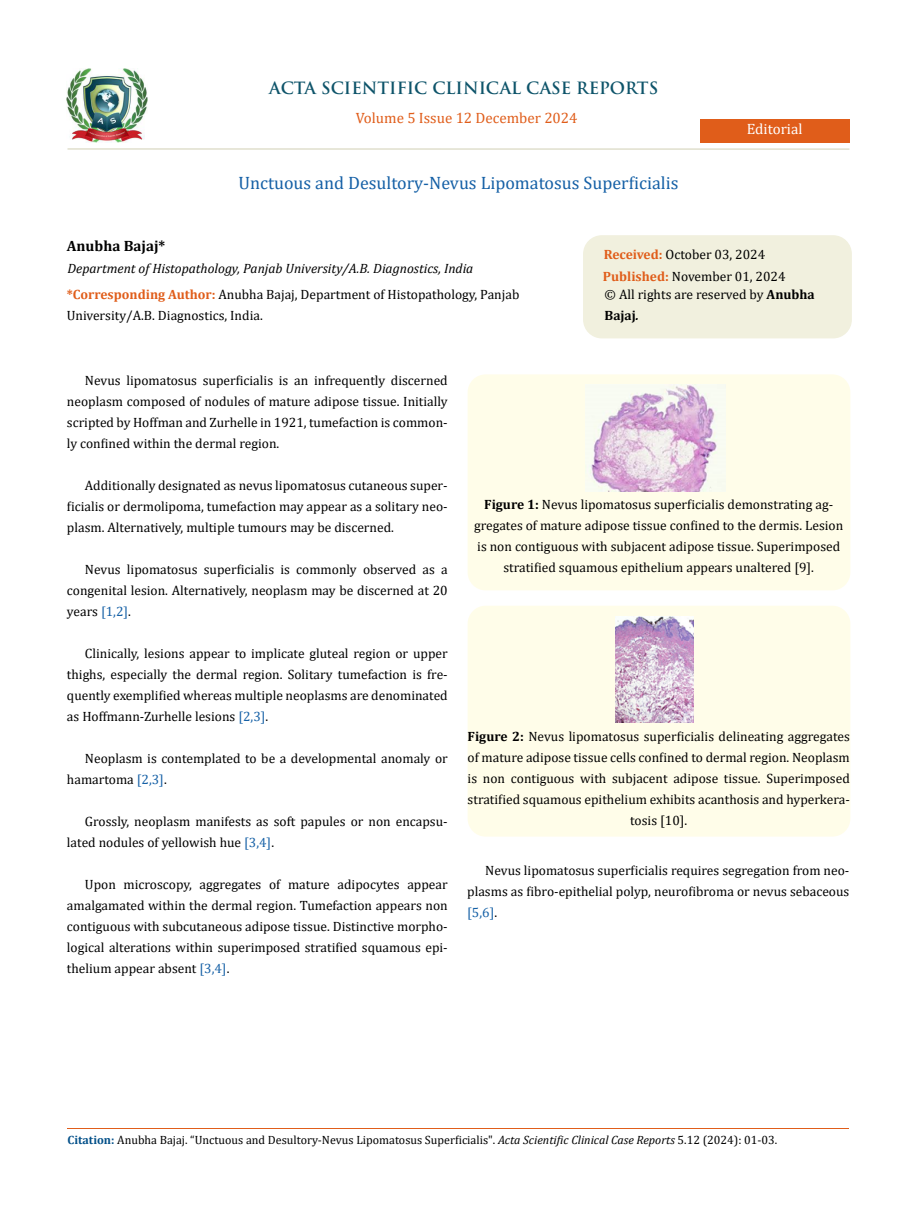
<style>
.page{position:relative;width:917px;height:1224px;background:#fff}
.page>*{position:absolute;margin:0;border:0;box-sizing:border-box;transform-origin:0 0}
.t1{font:18px "Cambria";color:#1560a6}
.t2{font:700 16.5px "Trajan Pro";color:#0e546a}
.t3{font:15px "Cambria";color:#e05d1a}
.t4{font:700 15px "Cambria";color:#000}
.t5{font:15px "Cambria";color:#fff}
.t6{font:13.5px/21px "Cambria";color:#000;text-align:justify}
.t7{font:italic 13.5px/26px "Cambria";color:#000}
.t8{font:12px "Cambria";color:#000}
.s1{font-weight:700;font-style:normal;color:#e05d1a}
.s2{font-style:normal}
.s3{font-weight:700;color:#e05d1a}
.s4{font-weight:700}
.s5{font-weight:700;font-style:italic}
.s6{color:#1560a6}
.s7{font-weight:700;color:#035089}
.s8{font-style:italic}
</style>
<div class="page">
<img style="left:67px;top:68px;width:80px;height:74px">
<div style="left:699px;top:119px;width:150px;height:23px;background:#e05d1a"></div>
<div style="left:584px;top:236px;width:267px;height:102px;background:#f1f0de;border-radius:18px"></div>
<div style="left:583px;top:235px;width:268px;height:103px;border:2px solid #f1f0de;border-radius:18px"></div>
<div style="left:467px;top:374px;width:383px;height:216px;background:#fffde9;border-radius:18px"></div>
<img style="left:587px;top:384px;width:134px;height:108px">
<div style="left:467px;top:606px;width:383px;height:231px;background:#fffde9;border-radius:18px"></div>
<img style="left:615px;top:617px;width:78px;height:106px">
<hr style="left:67px;top:1129px;width:782px;height:1px;background:#e05d1a">
<hr style="left:67px;top:148px;width:782px;height:2px;background:#e0dfcd">
<p class="t2" style="left:269px;top:77px;width:390px">ACTA SCIENTIFIC CLINICAL CASE REPORTS</p>
<p class="t3" style="left:356px;top:109px;width:223px">Volume 5 Issue 12 December 2024</p>
<h1 class="t1" style="left:238px;top:172px;width:441px">Unctuous and Desultory-Nevus Lipomatosus Superficialis</h1>
<p class="t5" style="left:746px;top:120px;width:57px">Editorial</p>
<p class="t4" style="left:67px;top:235px;width:100px">Anubha Bajaj*</p>
<p class="t7" style="left:67px;top:255px;width:454px">Department of Histopathology, Panjab University/A.B. Diagnostics, India <span class="s1">*Corresponding Author:</span> <span class="s2">Anubha Bajaj, Department of Histopathology, Panjab</span></p>
<p class="t6" style="left:67px;top:305px;width:197px">University/A.B. Diagnostics, India.</p>
<p class="t6" style="left:603px;top:244px;width:184px;line-height:21.5px"><span class="s3">Received:</span> October 03, 2024<br><span class="s3">Published:</span> November 01, 2024</p>
<p class="t6" style="left:604px;top:284px;width:212px">© All rights are reserved by <span class="s4">Anubha<br>Bajaj</span><span class="s5">.</span></p>
<p class="t6" style="left:67px;top:370px;width:382px;text-indent:18px">Nevus lipomatosus superficialis is an infrequently discerned neoplasm composed of nodules of mature adipose tissue. Initially scripted by Hoffman and Zurhelle in 1921, tumefaction is common&shy;ly confined within the dermal region.</p>
<p class="t6" style="left:67px;top:475px;width:382px;text-indent:18px">Additionally designated as nevus lipomatosus cutaneous super&shy;ficialis or dermolipoma, tumefaction may appear as a solitary neo&shy;plasm. Alternatively, multiple tumours may be discerned.</p>
<p class="t6" style="left:67px;top:559px;width:382px;text-indent:18px">Nevus lipomatosus superficialis is commonly observed as a congenital lesion. Alternatively, neoplasm may be discerned at 20 years <span class="s6">[1,2]</span>.</p>
<p class="t6" style="left:67px;top:643px;width:382px;text-indent:18px">Clinically, lesions appear to implicate gluteal region or upper thighs, especially the dermal region. Solitary tumefaction is fre&shy;quently exemplified whereas multiple neoplasms are denominated as Hoffmann-Zurhelle lesions <span class="s6">[2,3]</span>.</p>
<p class="t6" style="left:67px;top:748px;width:382px;text-indent:18px">Neoplasm is contemplated to be a developmental anomaly or hamartoma <span class="s6">[2,3]</span>.</p>
<p class="t6" style="left:67px;top:811px;width:382px;text-indent:18px">Grossly, neoplasm manifests as soft papules or non encapsu&shy;lated nodules of yellowish hue <span class="s6">[3,4]</span>.</p>
<p class="t6" style="left:67px;top:874px;width:382px;text-indent:18px">Upon microscopy, aggregates of mature adipocytes appear amalgamated within the dermal region. Tumefaction appears non contiguous with subcutaneous adipose tissue. Distinctive morpho&shy;logical alterations within superimposed stratified squamous epi&shy;thelium appear absent <span class="s6">[3,4]</span>.</p>
<p class="t6" style="left:474px;top:494px;width:370px;text-align:center"><span class="s4">Figure 1:</span> Nevus lipomatosus superficialis demonstrating ag&shy;gregates of mature adipose tissue confined to the dermis. Lesion is non contiguous with subjacent adipose tissue. Superimposed stratified squamous epithelium appears unaltered [9].</p>
<p class="t6" style="left:467px;top:726px;width:384px;text-align:center"><span class="s4">Figure 2:</span> Nevus lipomatosus superficialis delineating aggregates of mature adipose tissue cells confined to dermal region. Neoplasm is non contiguous with subjacent adipose tissue. Superimposed stratified squamous epithelium exhibits acanthosis and hyperkera&shy;tosis [10].</p>
<p class="t6" style="left:467px;top:859px;width:384px;text-indent:18px">Nevus lipomatosus superficialis requires segregation from neo&shy;plasms as fibro-epithelial polyp, neurofibroma or nevus sebaceous <span class="s6">[5,6]</span>.</p>
<p class="t8" style="left:67px;top:1133px;width:711px"><span class="s7">Citation:</span> Anubha Bajaj. “Unctuous and Desultory-Nevus Lipomatosus Superficialis". <span class="s8">Acta Scientific Clinical Case Reports</span> 5.12 (2024): 01-03.</p>
</div>
